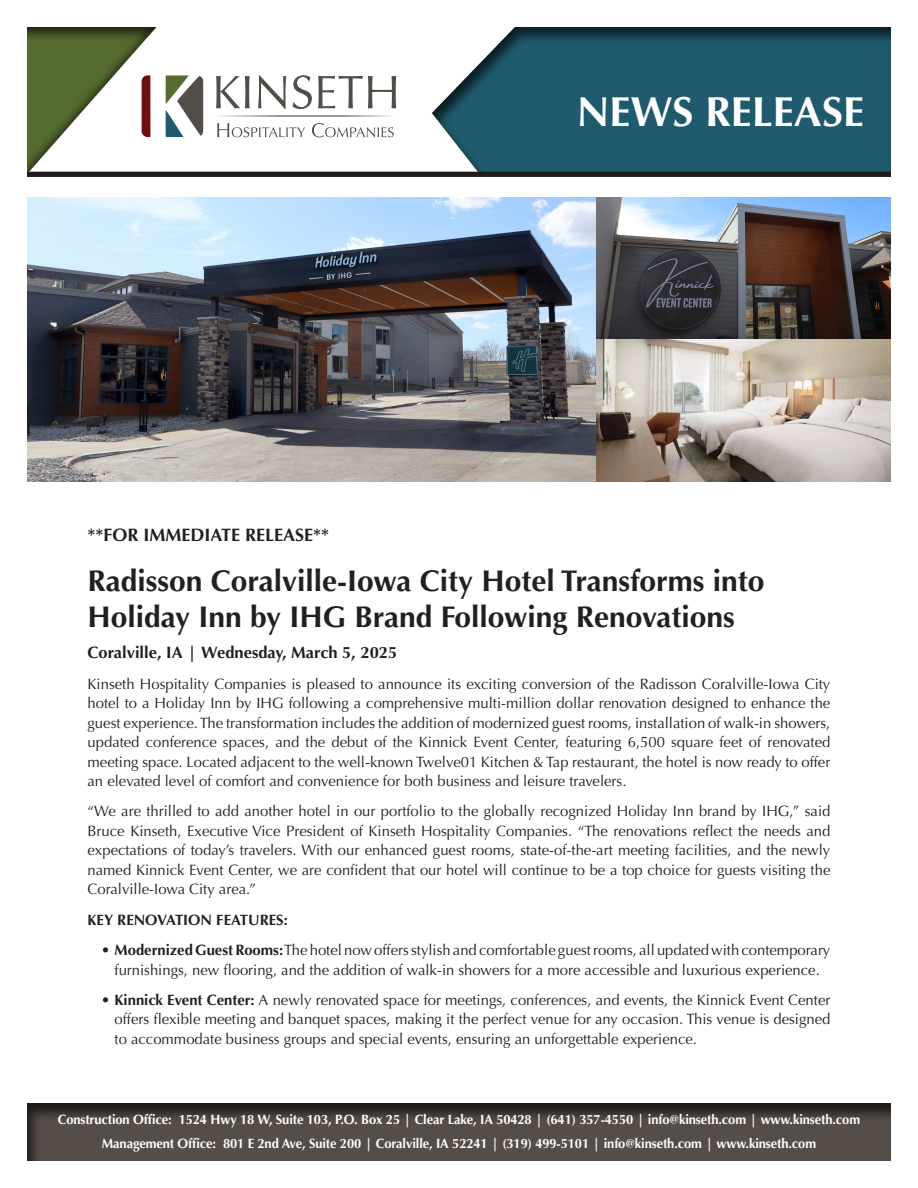
<style>
.page{position:relative;width:918px;height:1188px;background:#fff}
.page>*{position:absolute;margin:0;border:0;box-sizing:border-box;transform-origin:0 0}
.t1{font:700 42px "Optima";color:#fff}
.t2{font:700 30px/36px "Optima";color:#231f20}
.t3{font:700 18px "Optima";color:#231f20}
.t4{font:700 16.5px "Optima";color:#231f20}
.t5{font:15px/19.5px "Optima";color:#231f20;text-align:justify}
.t6{font:700 15px "Optima";color:#231f20}
.t7{font:700 13.5px/24px "Optima";letter-spacing:-.01em;color:#fff;text-align:center;scale:.96 1}
.s1{font-weight:700}
</style>
<div class="page">
<div style="left:429px;top:26px;width:462px;height:150px;background:#231f20;opacity:.75"></div>
<div style="left:26px;top:169px;width:866px;height:9px;background:#231f20;opacity:.75"></div>
<svg style="left:217px;top:123px;width:177px;height:14px"></svg>
<svg style="left:216px;top:75px;width:180px;height:34px"></svg>
<svg style="left:218px;top:115px;width:175px;height:2px"></svg>
<svg style="left:27px;top:27px;width:130px;height:147px"></svg>
<svg style="left:166px;top:75px;width:37px;height:62px"></svg>
<div style="left:26px;top:1102px;width:866px;height:60px;background:#231f20;opacity:.75"></div>
<img style="left:27px;top:198px;width:863px;height:283px">
<h1 class="t1" style="left:577px;top:87px;width:289px">NEWS RELEASE</h1>
<p class="t3" style="left:88px;top:524px;width:243px">**FOR IMMEDIATE RELEASE**</p>
<p class="t2" style="left:88px;top:563px;width:678px">Radisson Coralville-Iowa City Hotel Transforms into<br>Holiday Inn by IHG Brand Following Renovations</p>
<p class="t4" style="left:88px;top:643px;width:311px">Coralville, IA | Wednesday, March 5, 2025</p>
<p class="t5" style="left:88px;top:674px;width:744px">Kinseth Hospitality Companies is pleased to announce its exciting conversion of the Radisson Coralville-Iowa City hotel to a Holiday Inn by IHG following a comprehensive multi-million dollar renovation designed to enhance the guest experience. The transformation includes the addition of modernized guest rooms, installation of walk-in showers, updated conference spaces, and the debut of the Kinnick Event Center, featuring 6,500 square feet of renovated meeting space. Located adjacent to the well-known Twelve01 Kitchen &amp; Tap restaurant, the hotel is now ready to offer an elevated level of comfort and convenience for both business and leisure travelers.</p>
<p class="t5" style="left:88px;top:802px;width:744px">“We are thrilled to add another hotel in our portfolio to the globally recognized Holiday Inn brand by IHG,” said Bruce Kinseth, Executive Vice President of Kinseth Hospitality Companies. “The renovations reflect the needs and expectations of today’s travelers. With our enhanced guest rooms, state-of-the-art meeting facilities, and the newly named Kinnick Event Center, we are confident that our hotel will continue to be a top choice for guests visiting the Coralville-Iowa City area.”</p>
<p class="t6" style="left:88px;top:911px;width:202px">KEY RENOVATION FEATURES:</p>
<p class="t5" style="left:101px;top:940px;width:731px;text-align:center"><span class="s1">• Modernized Guest Rooms:</span> The hotel now offers stylish and comfortable guest rooms, all updated with contemporary furnishings, new flooring, and the addition of walk-in showers for a more accessible and luxurious experience.</p>
<p class="t5" style="left:115px;top:990px;width:717px;text-indent:-14px"><span class="s1">• Kinnick Event Center:</span> A newly renovated space for meetings, conferences, and events, the Kinnick Event Center offers flexible meeting and banquet spaces, making it the perfect venue for any occasion. This venue is designed to accommodate business groups and special events, ensuring an unforgettable experience.</p>
<p class="t7" style="left:58px;top:1108px;width:837px">Construction Office: 1524 Hwy 18 W, Suite 103, P.O. Box 25 | Clear Lake, IA 50428 | (641) 357-4550 | info@kinseth.com | www.kinseth.com<br>Management Office: 801 E 2nd Ave, Suite 200 | Coralville, IA 52241 | (319) 499-5101 | info@kinseth.com | www.kinseth.com</p>
</div>
